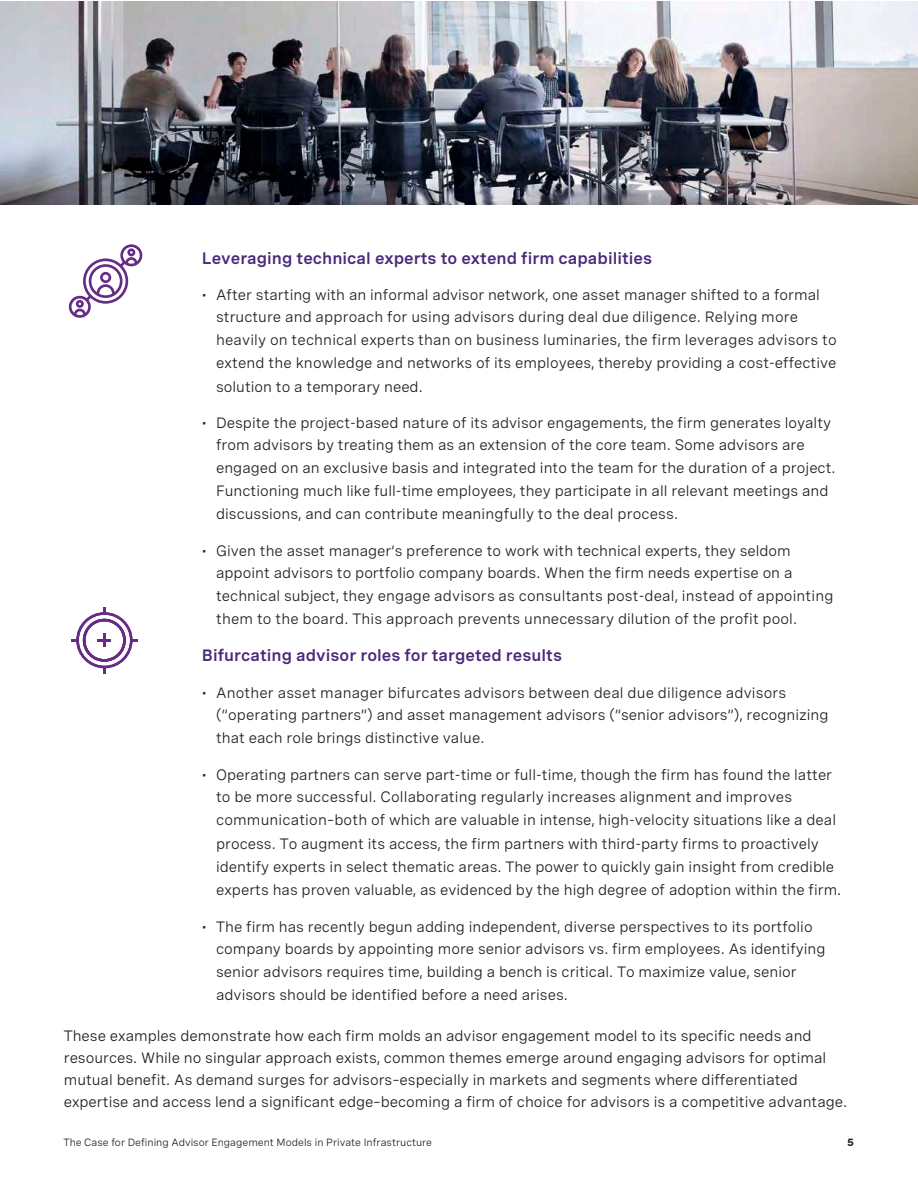
<style>
.page{position:relative;width:918px;height:1188px;background:#fff}
.page>*{position:absolute;margin:0;border:0;box-sizing:border-box;transform-origin:0 0}
.t1{font:600 16.5px "Spezia";color:#4b297a}
.t2{font:15px/23px "Spezia";color:#231f20}
.t3{font:15px/21.8px "Spezia";color:#1d1e1d}
.t4{font:10.5px "Spezia";color:#231f20}
.t5{font:700 10.5px "Spezia";color:#231f20}
</style>
<div class="page">
<svg style="left:69px;top:244px;width:73px;height:74px"></svg>
<svg style="left:71px;top:607px;width:67px;height:67px"></svg>
<img style="left:0;top:1px;width:918px;height:203px">
<p class="t1" style="left:202px;top:246px;width:452px">Leveraging technical experts to extend firm capabilities</p>
<p class="t2" style="left:216px;top:282px;width:622px;text-indent:-14px">• After starting with an informal advisor network, one asset manager shifted to a formal structure and approach for using advisors during deal due diligence. Relying more heavily on technical experts than on business luminaries, the firm leverages advisors to extend the knowledge and networks of its employees, thereby providing a cost-effective solution to a temporary need.</p>
<p class="t2" style="left:216px;top:410px;width:621px;text-indent:-14px">• Despite the project-based nature of its advisor engagements, the firm generates loyalty from advisors by treating them as an extension of the core team. Some advisors are engaged on an exclusive basis and integrated into the team for the duration of a project.<br>Functioning much like full-time employees, they participate in all relevant meetings and discussions, and can contribute meaningfully to the deal process.</p>
<p class="t2" style="left:216px;top:539px;width:619px;text-indent:-14px">• Given the asset manager’s preference to work with technical experts, they seldom appoint advisors to portfolio company boards. When the firm needs expertise on a technical subject, they engage advisors as consultants post-deal, instead of appointing them to the board. This approach prevents unnecessary dilution of the profit pool.</p>
<p class="t1" style="left:202px;top:643px;width:362px">Bifurcating advisor roles for targeted results</p>
<p class="t2" style="left:216px;top:681px;width:614px;line-height:22.4px;text-indent:-14px">• Another asset manager bifurcates advisors between deal due diligence advisors (“operating partners”) and asset management advisors (“senior advisors”), recognizing that each role brings distinctive value.</p>
<p class="t2" style="left:216px;top:762px;width:627px;text-indent:-14px">• Operating partners can serve part-time or full-time, though the firm has found the latter to be more successful. Collaborating regularly increases alignment and improves communication–both of which are valuable in intense, high-velocity situations like a deal process. To augment its access, the firm partners with third-party firms to proactively identify experts in select thematic areas. The power to quickly gain insight from credible experts has proven valuable, as evidenced by the high degree of adoption within the firm.</p>
<p class="t2" style="left:216px;top:914px;width:611px;text-indent:-14px">• The firm has recently begun adding independent, diverse perspectives to its portfolio company boards by appointing more senior advisors vs. firm employees. As identifying senior advisors requires time, building a bench is critical. To maximize value, senior advisors should be identified before a need arises.</p>
<p class="t3" style="left:64px;top:1024px;width:785px">These examples demonstrate how each firm molds an advisor engagement model to its specific needs and resources. While no singular approach exists, common themes emerge around engaging advisors for optimal mutual benefit. As demand surges for advisors–especially in markets and segments where differentiated expertise and access lend a significant edge–becoming a firm of choice for advisors is a competitive advantage.</p>
<p class="t4" style="left:63px;top:1134px;width:370px">The Case for Defining Advisor Engagement Models in Private Infrastructure</p>
<p class="t5" style="left:847px;top:1134px;width:8px">5</p>
</div>
